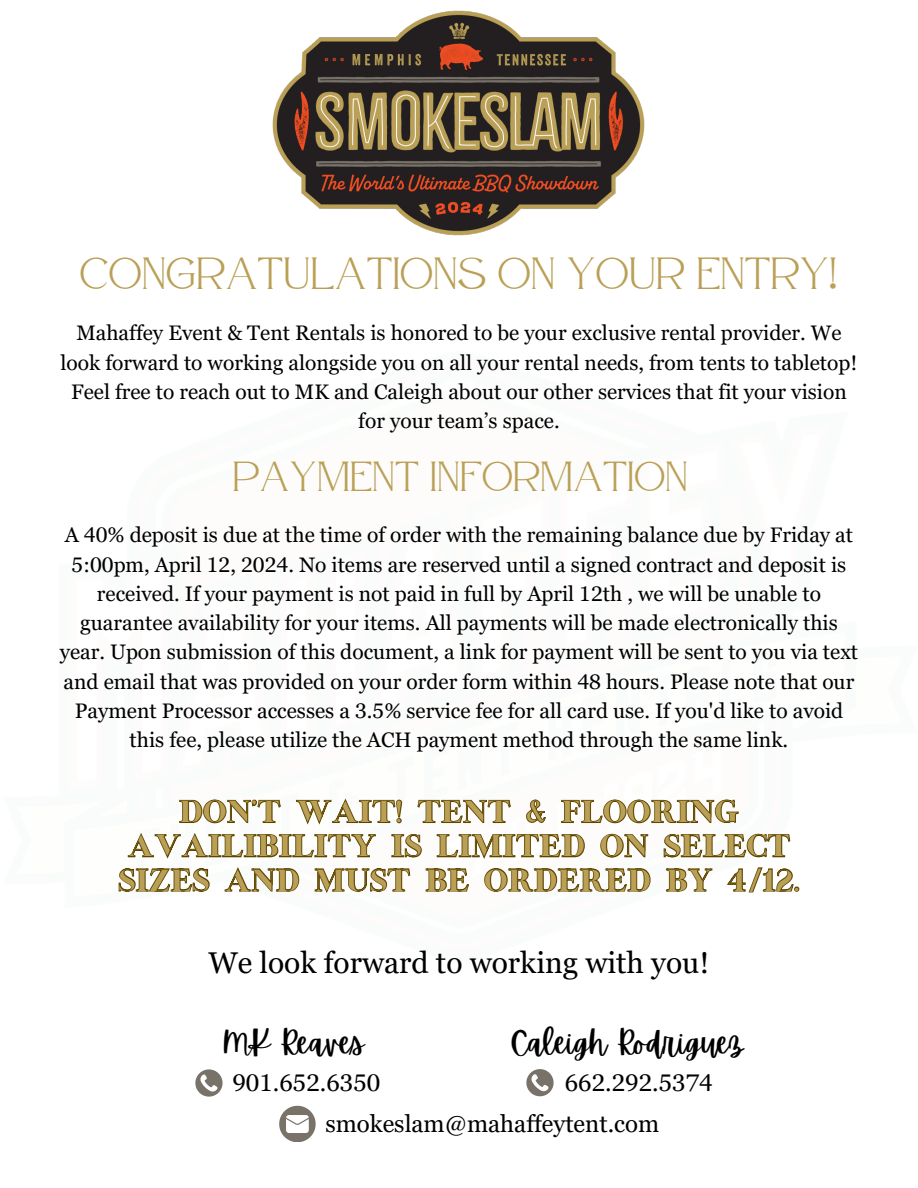
<style>
.page{position:relative;width:918px;height:1188px;background:#fff}
.page>*{position:absolute;margin:0;border:0;box-sizing:border-box;transform-origin:0 0}
.t1{font:45px "Atteron";color:#baa056}
.t2{font:42px "Atteron";color:#baa056}
.t3{font:31.5px "Apricots";color:#000}
.t4{font:30px "Georgia Pro";color:#000}
.t5{font:24.75px/34.2px "London";color:#baa056;text-align:center}
.t6{font:24px "Georgia Pro";color:#000}
.t7{font:21px/29.2px "Georgia Pro";color:#000;text-align:center}
</style>
<div class="page">
<svg style="left:526px;top:1069px;width:27px;height:27px"></svg>
<svg style="left:195px;top:1069px;width:27px;height:27px"></svg>
<svg style="left:279px;top:1106px;width:36px;height:36px"></svg>
<svg style="left:118px;top:798px;width:682px;height:95px"></svg>
<img style="left:272px;top:10px;width:373px;height:226px">
<p class="t1" style="left:80px;top:247px;width:758px">CONGRATULATIONS ON YOUR ENTRY!</p>
<p class="t7" style="left:61px;top:318px;width:798px">Mahaffey Event &amp; Tent Rentals is honored to be your exclusive rental provider. We look forward to working alongside you on all your rental needs, from tents to tabletop!<br>Feel free to reach out to MK and Caleigh about our other services that fit your vision for your team’s space.</p>
<p class="t2" style="left:232px;top:452px;width:457px">PAYMENT INFORMATION</p>
<p class="t7" style="left:60px;top:520px;width:800px">A 40% deposit is due at the time of order with the remaining balance due by Friday at 5:00pm, April 12, 2024. No items are reserved until a signed contract and deposit is received. If your payment is not paid in full by April 12th , we will be unable to guarantee availability for your items. All payments will be made electronically this year. Upon submission of this document, a link for payment will be sent to you via text and email that was provided on your order form within 48 hours. Please note that our Payment Processor accesses a 3.5% service fee for all card use. If you'd like to avoid this fee, please utilize the ACH payment method through the same link.</p>
<p class="t5" style="left:118px;top:797px;width:683px">DON’T WAIT! TENT &amp; FLOORING<br>AVAILIBILITY IS LIMITED ON SELECT<br>SIZES AND MUST BE ORDERED BY 4/12.</p>
<p class="t4" style="left:209px;top:945px;width:502px">We look forward to working with you!</p>
<p class="t3" style="left:510px;top:1024px;width:236px">Caleigh Rodriguez</p>
<p class="t6" style="left:565px;top:1069px;width:150px">662.292.5374</p>
<p class="t3" style="left:223px;top:1024px;width:143px">MK Reaves</p>
<p class="t6" style="left:232px;top:1069px;width:150px">901.652.6350</p>
<p class="t6" style="left:325px;top:1110px;width:335px">smokeslam@mahaffeytent.com</p>
</div>
